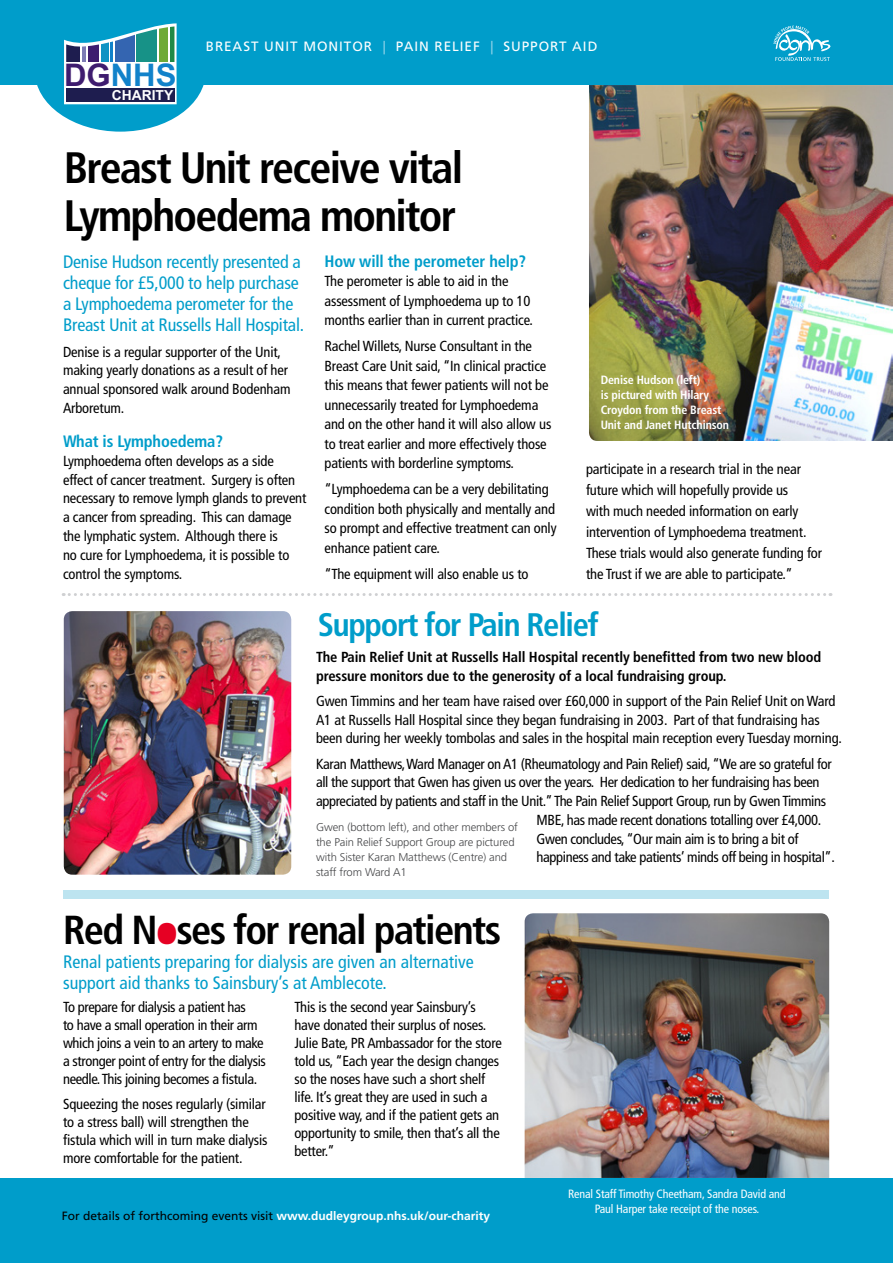
<style>
.page{position:relative;width:893px;height:1263px;background:#fff}
.page>*{position:absolute;margin:0;border:0;box-sizing:border-box;transform-origin:0 0}
.t1{font:700 condensed 43.95px/47.5px "Frutiger LT";letter-spacing:-.04em;color:#000}
.t2{font:700 condensed 40.5px "Frutiger LT";letter-spacing:-.04em;color:#000}
.t3{font:700 condensed 32.55px "Frutiger LT";letter-spacing:-.04em;color:#009dca}
.t4{font:700 31.2px "Arial";color:#1182ca}
.t5{font:condensed 18px/21.1px "Frutiger LT";letter-spacing:-.01em;color:#009dca}
.t6{font:700 condensed 16.5px "Frutiger LT";letter-spacing:-.01em;color:#009dca}
.t7{font:condensed 14.55px/18px "Frutiger LT";letter-spacing:-.01em;color:#000}
.t8{font:700 condensed 14.55px/18.8px "Frutiger LT";letter-spacing:-.01em;color:#000}
.t9{font:700 13.8px "Arial";color:#fff}
.t10{font:13.5px "Frutiger LT";letter-spacing:.07em;color:#fff}
.t11{font:700 condensed 12px/15px "Frutiger LT";letter-spacing:-.01em;color:#fff}
.t12{font:condensed 12px/15px "Frutiger LT";letter-spacing:-.01em;color:#fff;text-align:center}
.t13{font:12px "Frutiger LT";color:#000}
.t14{font:300 11.25px/15px "Frutiger LT";letter-spacing:-.01em;color:#464749}
.s1{color:#3e1c6f}
.s2{color:#90d3e8}
.s3{color:#e60023}
.s4{font-weight:700;color:#fff}
</style>
<div class="page">
<div style="left:0;top:1178px;width:893px;height:85px;background:#009dca"></div>
<div style="left:0;top:0;width:893px;height:85px;background:#009dca"></div>
<div style="left:35px;top:11px;width:171px;height:121px;background:#009dca;border-radius:50%"></div>
<svg style="left:64px;top:23px;width:113px;height:81px"></svg>
<svg style="left:66px;top:26px;width:14px;height:36px"></svg>
<hr style="left:82px;top:26px;width:3px;height:36px;background:#7d7cb5">
<svg style="left:89px;top:26px;width:10px;height:36px"></svg>
<svg style="left:101px;top:26px;width:7px;height:36px"></svg>
<hr style="left:110px;top:26px;width:3px;height:36px;background:#1182ca">
<svg style="left:115px;top:26px;width:19px;height:36px"></svg>
<div style="left:136px;top:26px;width:21px;height:36px;background:#179287"></div>
<div style="left:159px;top:26px;width:9px;height:35px;background:#6faa37"></div>
<hr style="left:170px;top:26px;width:4px;height:36px;background:#208946">
<div style="left:66px;top:88px;width:108px;height:14px;background:#1e1d4f"></div>
<svg style="left:773px;top:26px;width:58px;height:35px"></svg>
<img style="left:589px;top:85px;width:304px;height:356px">
<img style="left:525px;top:913px;width:304px;height:265px">
<img style="left:64px;top:611px;width:227px;height:264px">
<svg style="left:63px;top:593px;width:768px;height:3px"></svg>
<div style="left:63px;top:890px;width:766px;height:9px;background:#bde4f0"></div>
<div style="left:160px;top:925px;width:12px;height:17px;background:#e60023;border-radius:50%"></div>
<h3 class="t4" style="left:64px;top:55px;width:114px"><span class="s1">DG</span>NHS</h3>
<p class="t9" style="left:112px;top:86px;width:63px">CHARITY</p>
<p class="t10" style="left:206px;top:38px;width:393px">BREAST UNIT MONITOR <span class="s2">|</span> PAIN RELIEF <span class="s2">|</span> SUPPORT AID</p>
<h1 class="t1" style="left:64px;top:144px;width:401px">Breast Unit receive vital<br>Lymphoedema monitor</h1>
<p class="t5" style="left:63px;top:251px;width:243px">Denise Hudson recently presented a cheque for £5,000 to help purchase a Lymphoedema perometer for the Breast Unit at Russells Hall Hospital.</p>
<p class="t7" style="left:63px;top:342px;width:229px;line-height:18.9px">Denise is a regular supporter of the Unit, making yearly donations as a result of her annual sponsored walk around Bodenham Arboretum.</p>
<p class="t6" style="left:63px;top:431px;width:161px">What is Lymphoedema?</p>
<p class="t7" style="left:63px;top:451px;width:245px;line-height:18.9px">Lymphoedema often develops as a side effect of cancer treatment. Surgery is often necessary to remove lymph glands to prevent a cancer from spreading. This can damage the lymphatic system. Although there is<br>no cure for Lymphoedema, it is possible to control the symptoms.</p>
<p class="t6" style="left:324px;top:251px;width:203px">How will the perometer help?</p>
<p class="t7" style="left:324px;top:272px;width:210px;line-height:19.5px">The perometer is able to aid in the assessment of Lymphoedema up to 10 months earlier than in current practice.</p>
<p class="t7" style="left:324px;top:337px;width:228px;line-height:19.5px">Rachel Willets, Nurse Consultant in the Breast Care Unit said, “In clinical practice this means that fewer patients will not be unnecessarily treated for Lymphoedema and on the other hand it will also allow us to treat earlier and more effectively those patients with borderline symptoms.</p>
<p class="t7" style="left:324px;top:480px;width:234px;line-height:19.5px">“Lymphoedema can be a very debilitating condition both physically and mentally and so prompt and effective treatment can only enhance patient care.</p>
<p class="t7" style="left:324px;top:565px;width:206px">“The equipment will also enable us to</p>
<p class="t11" style="left:601px;top:372px;width:130px">Denise Hudson (left)<br>is pictured with Hilary<br>Croydon from the Breast<br>Unit and Janet Hutchinson</p>
<p class="t7" style="left:586px;top:459px;width:238px;line-height:21px">participate in a research trial in the near future which will hopefully provide us<br>with much needed information on early intervention of Lymphoedema treatment.<br>These trials would also generate funding for the Trust if we are able to participate.”</p>
<h3 class="t3" style="left:318px;top:605px;width:282px">Support for Pain Relief</h3>
<p class="t8" style="left:316px;top:647px;width:507px">The Pain Relief Unit at Russells Hall Hospital recently benefitted from two new blood pressure monitors due to the generosity of a local fundraising group.</p>
<p class="t7" style="left:316px;top:691px;width:527px;line-height:18.8px">Gwen Timmins and her team have raised over £60,000 in support of the Pain Relief Unit on Ward<br>A1 at Russells Hall Hospital since they began fundraising in 2003. Part of that fundraising has been during her weekly tombolas and sales in the hospital main reception every Tuesday morning.</p>
<p class="t7" style="left:316px;top:754px;width:517px">Karan Matthews, Ward Manager on A1 (Rheumatology and Pain Relief) said, “We are so grateful for</p>
<p class="t7" style="left:316px;top:773px;width:505px">all the support that Gwen has given us over the years. Her dedication to her fundraising has been</p>
<p class="t7" style="left:316px;top:792px;width:512px">appreciated by patients and staff in the Unit.” The Pain Relief Support Group, run by Gwen Timmins</p>
<p class="t7" style="left:536px;top:811px;width:286px">MBE, has made recent donations totalling over £4,000.</p>
<p class="t7" style="left:536px;top:829px;width:264px">Gwen concludes, “Our main aim is to bring a bit of</p>
<p class="t7" style="left:536px;top:848px;width:300px">happiness and take patients’ minds off being in hospital”.</p>
<p class="t14" style="left:316px;top:819px;width:203px">Gwen (bottom left), and other members of the Pain Relief Support Group are pictured with Sister Karan Matthews (Centre) and staff from Ward A1</p>
<h2 class="t2" style="left:63px;top:905px;width:440px">Red N<span class="s3">o</span>ses for renal patients</h2>
<p class="t5" style="left:63px;top:952px;width:412px">Renal patients preparing for dialysis are given an alternative support aid thanks to Sainsbury’s at Amblecote.</p>
<p class="t7" style="left:63px;top:998px;width:204px">To prepare for dialysis a patient has<br>to have a small operation in their arm which joins a vein to an artery to make a stronger point of entry for the dialysis needle. This joining becomes a fistula.</p>
<p class="t7" style="left:63px;top:1094px;width:206px">Squeezing the noses regularly (similar to a stress ball) will strengthen the fistula which will in turn make dialysis more comfortable for the patient.</p>
<p class="t7" style="left:295px;top:998px;width:209px">This is the second year Sainsbury’s have donated their surplus of noses.<br>Julie Bate, PR Ambassador for the store told us, “Each year the design changes so the noses have such a short shelf life. It’s great they are used in such a positive way, and if the patient gets an opportunity to smile, then that’s all the better.”</p>
<p class="t13" style="left:62px;top:1209px;width:430px">For details of forthcoming events visit <span class="s4">www.dudleygroup.nhs.uk/our-charity</span></p>
<p class="t12" style="left:568px;top:1186px;width:219px">Renal Staff Timothy Cheetham, Sandra David and<br>Paul Harper take receipt of the noses.</p>
</div>
